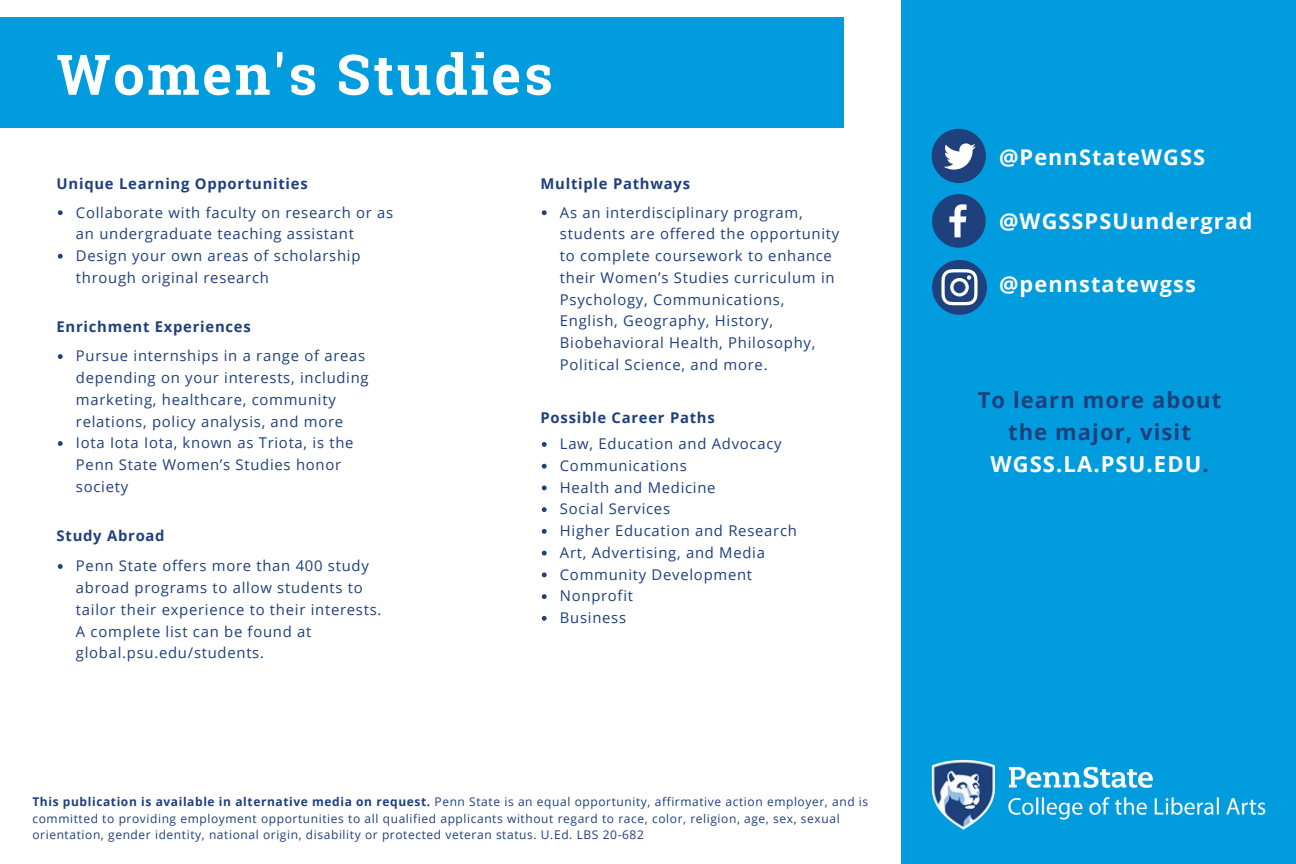
<style>
.page{position:relative;width:1296px;height:864px;background:#fff}
.page>*{position:absolute;margin:0;border:0;box-sizing:border-box;transform-origin:0 0}
.t1{font:700 56px "Roboto Slab";letter-spacing:.05em;color:#fff}
.t2{font:700 22px/32px "Open Sans";letter-spacing:.05em;color:#1e407c;text-align:center}
.t3{font:700 21.8px "Open Sans";letter-spacing:.05em;color:#fff}
.t4{font:14.8px/21.8px "Open Sans";letter-spacing:.05em;color:#1e407c}
.t5{font:700 14.8px "Open Sans";letter-spacing:.05em;color:#1e407c}
.t6{font:12px/17px "Open Sans";letter-spacing:.05em;color:#1e407c}
.s1{font-weight:700}
.s2{color:#fff}
</style>
<div class="page">
<div style="left:901px;top:0;width:395px;height:864px;background:#009cde"></div>
<img style="left:931px;top:759px;width:335px;height:71px">
<div style="left:0;top:17px;width:844px;height:111px;background:#009cde"></div>
<div style="left:932px;top:129px;width:54px;height:54px;background:#1e407c;border-radius:50%"></div>
<svg style="left:944px;top:143px;width:32px;height:27px"></svg>
<svg style="left:932px;top:194px;width:54px;height:54px"></svg>
<svg style="left:932px;top:260px;width:55px;height:55px"></svg>
<svg style="left:58px;top:210px;width:5px;height:5px"></svg>
<svg style="left:58px;top:254px;width:5px;height:5px"></svg>
<svg style="left:58px;top:354px;width:5px;height:5px"></svg>
<svg style="left:58px;top:441px;width:5px;height:5px"></svg>
<svg style="left:542px;top:210px;width:5px;height:5px"></svg>
<svg style="left:58px;top:564px;width:5px;height:5px"></svg>
<svg style="left:542px;top:442px;width:5px;height:5px"></svg>
<svg style="left:542px;top:464px;width:5px;height:5px"></svg>
<svg style="left:542px;top:486px;width:5px;height:4px"></svg>
<svg style="left:542px;top:507px;width:5px;height:5px"></svg>
<svg style="left:542px;top:529px;width:5px;height:5px"></svg>
<svg style="left:542px;top:551px;width:5px;height:5px"></svg>
<svg style="left:542px;top:572px;width:5px;height:5px"></svg>
<svg style="left:542px;top:594px;width:5px;height:5px"></svg>
<svg style="left:542px;top:616px;width:5px;height:5px"></svg>
<h1 class="t1" style="left:57px;top:36px;width:498px">Women's Studies</h1>
<p class="t5" style="left:57px;top:173px;width:253px">Unique Learning Opportunities</p>
<p class="t4" style="left:76px;top:201px;width:319px">Collaborate with faculty on research or as an undergraduate teaching assistant Design your own areas of scholarship through original research</p>
<p class="t5" style="left:57px;top:316px;width:196px">Enrichment Experiences</p>
<p class="t4" style="left:76px;top:345px;width:294px">Pursue internships in a range of areas depending on your interests, including marketing, healthcare, community relations, policy analysis, and more<br>Iota Iota Iota, known as Triota, is the<br>Penn State Women’s Studies honor society</p>
<p class="t5" style="left:57px;top:526px;width:110px">Study Abroad</p>
<p class="t4" style="left:76px;top:555px;width:307px">Penn State offers more than 400 study abroad programs to allow students to tailor their experience to their interests.<br>A complete list can be found at global.psu.edu/students.</p>
<p class="t5" style="left:541px;top:173px;width:151px">Multiple Pathways</p>
<p class="t4" style="left:560px;top:201px;width:281px">As an interdisciplinary program, students are offered the opportunity to complete coursework to enhance their Women’s Studies curriculum in Psychology, Communications, English, Geography, History, Biobehavioral Health, Philosophy, Political Science, and more.</p>
<p class="t5" style="left:541px;top:407px;width:176px">Possible Career Paths</p>
<p class="t4" style="left:560px;top:433px;width:239px">Law, Education and Advocacy<br>Communications<br>Health and Medicine<br>Social Services<br>Higher Education and Research<br>Art, Advertising, and Media<br>Community Development<br>Nonprofit<br>Business</p>
<p class="t6" style="left:32px;top:792px;width:837px"><span class="s1">This publication is available in alternative media on request.</span> Penn State is an equal opportunity, affirmative action employer, and is committed to providing employment opportunities to all qualified applicants without regard to race, color, religion, age, sex, sexual orientation, gender identity, national origin, disability or protected veteran status. U.Ed. LBS 20-682</p>
<h3 class="t3" style="left:999px;top:141px;width:208px">@PennStateWGSS</h3>
<h3 class="t3" style="left:999px;top:205px;width:255px">@WGSSPSUundergrad</h3>
<h3 class="t3" style="left:999px;top:269px;width:198px">@pennstatewgss</h3>
<h2 class="t2" style="left:978px;top:384px;width:245px">To learn more about the major, visit<br><span class="s2">WGSS.LA.PSU.EDU</span>.</h2>
</div>
